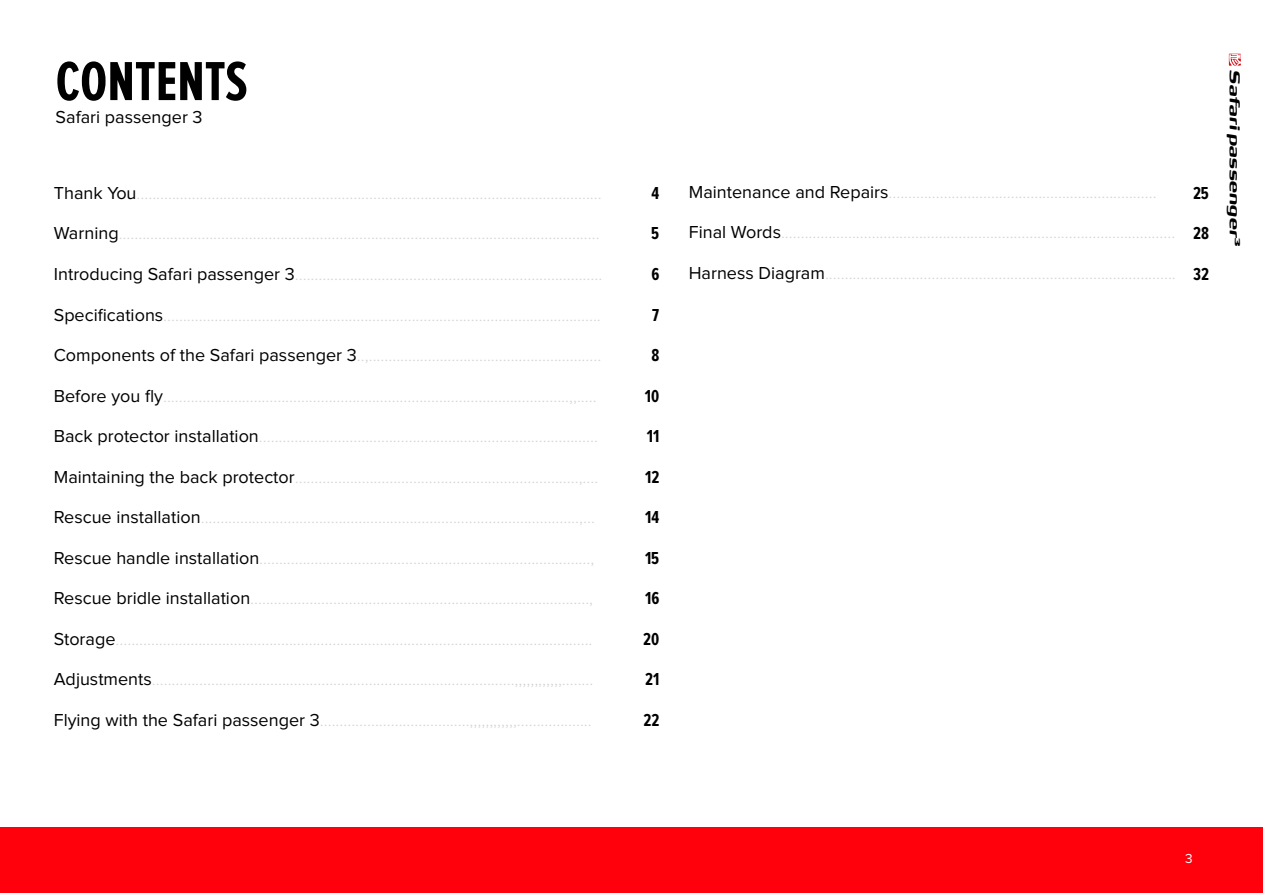
<style>
.page{position:relative;width:1263px;height:893px;background:#fff}
.page>*{position:absolute;margin:0;border:0;box-sizing:border-box;transform-origin:0 0}
.t1{font:700 57px "Proxima Nova Ex Cn";color:#000}
.t2{font:300 18px "Proxima Nova";color:#d6d4d3}
.t3{font:700 18px "Proxima Nova Ex Cn";color:#000}
.t4{font:italic 900 18px "FP Head Pro";letter-spacing:-.03em;color:#000}
.t5{font:18px "Proxima Nova";color:#000}
.t6{font:13.5px "Proxima Nova";color:#fff}
.s1{font-weight:400;color:#000}
</style>
<div class="page">
<div style="left:0;top:828px;width:1263px;height:65px;background:#ff010c"></div>
<svg style="left:1229px;top:54px;width:12px;height:12px"></svg>
<h1 class="t1" style="left:56px;top:50px;width:194px">CONTENTS</h1>
<p class="t5" style="left:56px;top:109px;width:149px">Safari passenger 3</p>
<p class="t2" style="left:54px;top:185px;width:549px"><span class="s1">Thank You</span>......................................................................................................................</p>
<p class="t2" style="left:54px;top:225px;width:547px"><span class="s1">Warning</span>..........................................................................................................................</p>
<p class="t2" style="left:54px;top:266px;width:550px"><span class="s1">Introducing Safari passenger 3</span>..............................................................................</p>
<p class="t2" style="left:54px;top:306px;width:549px"><span class="s1">Specifications</span>...............................................................................................................</p>
<p class="t2" style="left:54px;top:347px;width:549px"><span class="s1">Components of the Safari passenger 3</span>..,...........................................................</p>
<p class="t2" style="left:54px;top:387px;width:544px"><span class="s1">Before you fly</span>.......................................................................................................,,.....</p>
<p class="t2" style="left:54px;top:428px;width:546px"><span class="s1">Back protector installation</span>......................................................................................</p>
<p class="t2" style="left:54px;top:468px;width:546px"><span class="s1">Maintaining the back protector</span>........................................................................,....</p>
<p class="t2" style="left:54px;top:509px;width:543px"><span class="s1">Rescue installation</span>................................................................................................,...</p>
<p class="t2" style="left:54px;top:549px;width:542px"><span class="s1">Rescue handle installation</span>....................................................................................,</p>
<p class="t2" style="left:54px;top:590px;width:541px"><span class="s1">Rescue bridle installation</span>......................................................................................,</p>
<p class="t2" style="left:54px;top:630px;width:540px"><span class="s1">Storage</span>.........................................................................................................................</p>
<p class="t2" style="left:54px;top:671px;width:541px"><span class="s1">Adjustments</span>............................................................................................,,,,,,,,,,,,........</p>
<p class="t2" style="left:54px;top:711px;width:540px"><span class="s1">Flying with the Safari passenger 3</span>......................................,,,,,,,,,,,,...................</p>
<p class="t3" style="left:651px;top:183px;width:9px">4</p>
<p class="t3" style="left:651px;top:224px;width:10px">5</p>
<p class="t3" style="left:651px;top:264px;width:9px">6</p>
<p class="t3" style="left:652px;top:305px;width:9px">7</p>
<p class="t3" style="left:651px;top:345px;width:9px">8</p>
<p class="t3" style="left:645px;top:386px;width:16px">10</p>
<p class="t3" style="left:647px;top:426px;width:14px">11</p>
<p class="t3" style="left:645px;top:467px;width:16px">12</p>
<p class="t3" style="left:645px;top:507px;width:16px">14</p>
<p class="t3" style="left:645px;top:548px;width:16px">15</p>
<p class="t3" style="left:645px;top:588px;width:16px">16</p>
<p class="t3" style="left:643px;top:629px;width:18px">20</p>
<p class="t3" style="left:645px;top:669px;width:16px">21</p>
<p class="t3" style="left:643px;top:710px;width:17px">22</p>
<p class="t2" style="left:689px;top:184px;width:469px"><span class="s1">Maintenance and Repairs</span>....................................................................</p>
<p class="t2" style="left:689px;top:224px;width:488px"><span class="s1">Final Words</span>....................................................................................................</p>
<p class="t2" style="left:689px;top:265px;width:489px"><span class="s1">Harness Diagram</span>.........................................................................................</p>
<p class="t3" style="left:1193px;top:183px;width:17px">25</p>
<p class="t3" style="left:1193px;top:224px;width:17px">28</p>
<p class="t3" style="left:1193px;top:264px;width:17px">32</p>
<p class="t4" style="left:1248px;top:69px;width:179px;rotate:90deg">Safari passenger3</p>
<p class="t6" style="left:1185px;top:852px;width:9px">3</p>
</div>
